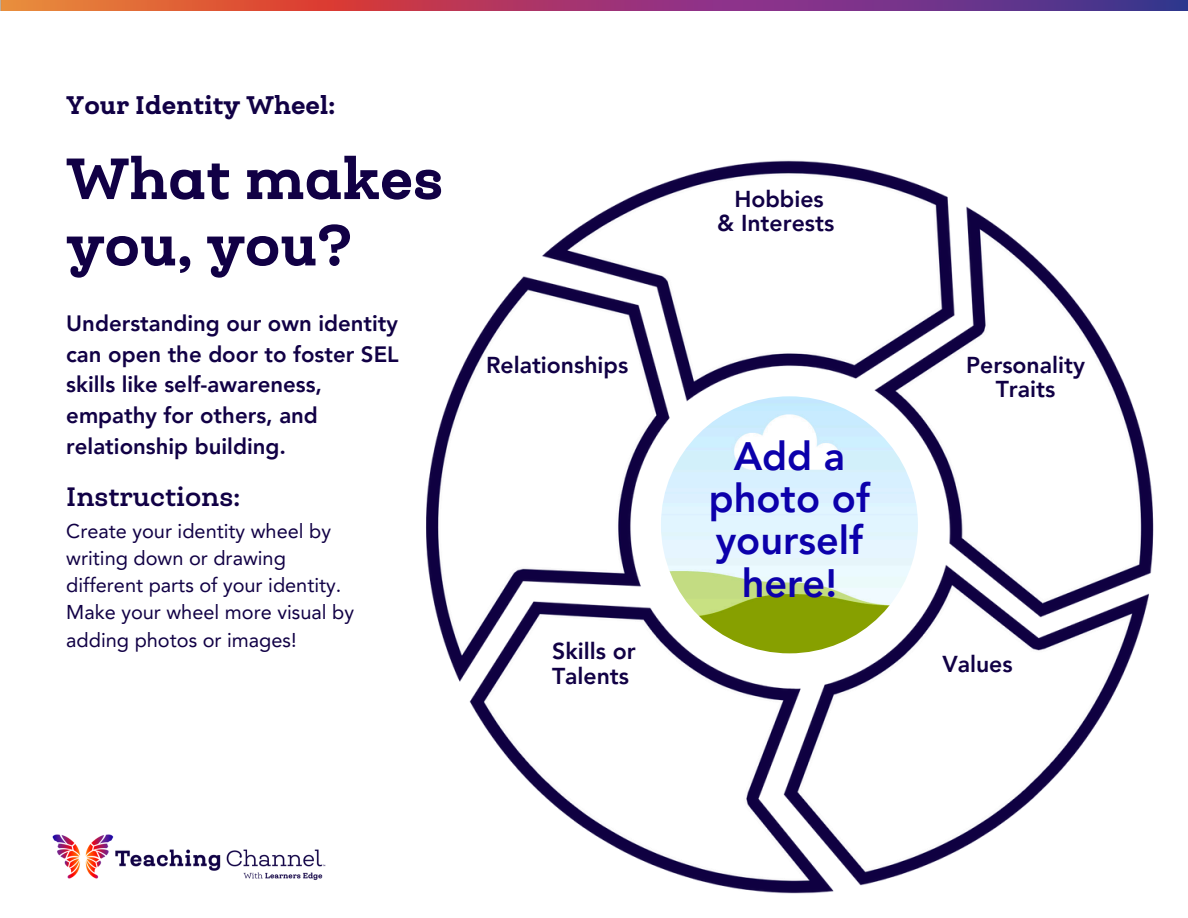
<style>
.page{position:relative;width:1188px;height:918px;background:#fff}
.page>*{position:absolute;margin:0;border:0;box-sizing:border-box;transform-origin:0 0}
.t1{font:900 55.5px/66.3px "Queulat";color:#110045}
.t2{font:800 39.6px/42.2px "Avenir LT Pro";color:#0c00ab;text-align:center}
.t3{font:700 25.5px "Queulat";color:#110045}
.t4{font:900 24.3px "Queulat";color:#110045}
.t5{font:800 22.95px/24.5px "Avenir LT Pro";color:#110045;text-align:center}
.t6{font:800 22.2px/30.6px "Avenir LT Pro";color:#110045}
.t7{font:19.95px/27.2px "Avenir LT Pro";color:#110045}
</style>
<div class="page">
<img style="left:426px;top:160px;width:728px;height:734px">
<img style="left:661px;top:396px;width:257px;height:257px;border-radius:50%">
<img style="left:52px;top:834px;width:274px;height:46px">
<img style="left:0;top:0;width:1188px;height:11px">
<p class="t4" style="left:66px;top:90px;width:271px">Your Identity Wheel:</p>
<h3 class="t1" style="left:66px;top:145px;width:378px">What makes you, you?</h3>
<p class="t6" style="left:66px;top:310px;width:334px">Understanding our own identity can open the door to foster SEL skills like self-awareness, empathy for others, and relationship building.</p>
<h3 class="t3" style="left:66px;top:481px;width:176px">Instructions:</h3>
<h3 class="t7" style="left:66px;top:519px;width:289px">Create your identity wheel by writing down or drawing different parts of your identity.<br>Make your wheel more visual by adding photos or images!</h3>
<h2 class="t5" style="left:486px;top:355px;width:144px">Relationships</h2>
<h3 class="t5" style="left:552px;top:641px;width:85px;text-align:left">Skills or<br>Talents</h3>
<h3 class="t5" style="left:717px;top:189px;width:119px">Hobbies<br>&amp; Interests</h3>
<p class="t2" style="left:709px;top:439px;width:163px">Add a photo of yourself here!</p>
<h3 class="t5" style="left:966px;top:355px;width:120px">Personality<br>Traits</h3>
<h4 class="t5" style="left:942px;top:654px;width:72px">Values</h4>
</div>
